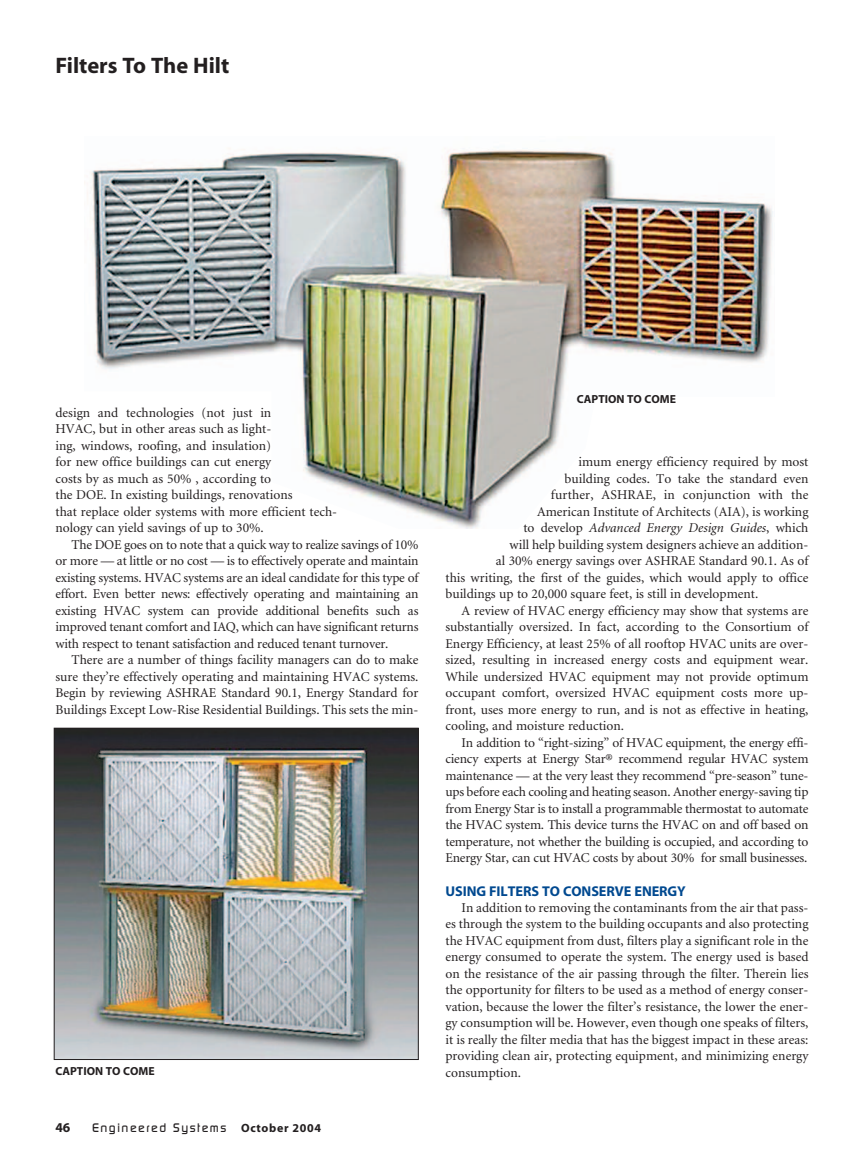
<style>
.page{position:relative;width:864px;height:1161px;background:#fff}
.page>*{position:absolute;margin:0;border:0;box-sizing:border-box;transform-origin:0 0}
.t1{font:700 22.5px "Myriad";color:#231f20}
.t2{font:700 14.25px "Myriad";letter-spacing:-.005em;color:#014990}
.t3{font:13.5px/16.5px "Minion";color:#231f20;text-align:justify}
.t4{font:italic 13.5px "Minion";color:#231f20}
.t5{font:700 13.5px "Myriad";color:#231f20}
.t6{font:500 12px "Dicot";letter-spacing:.13em;color:#231f20}
.t7{font:700 11.7px "Myriad";color:#231f20}
.s1{font-style:normal}
.s2{font-family:"Myriad";font-weight:700}
</style>
<div class="page">
<img style="left:56px;top:730px;width:360px;height:328px">
<div style="left:54px;top:728px;width:364px;height:332px;border:1px solid #231f20"></div>
<img style="left:87px;top:150px;width:686px;height:378px">
<h1 class="t1" style="left:55px;top:57px;width:175px">Filters To The Hilt</h1>
<p class="t3" style="left:56px;top:406px;width:283px;text-align:left">design and technologies (not just in<br>HVAC, but in other areas such as light-<br>ing, windows, roofing, and insulation)<br>for new office buildings can cut energy<br>costs by as much as 50% , according to<br>the DOE. In existing buildings, renovations<br>that replace older systems with more efficient tech&shy;nology can yield savings of up to 30%.</p>
<p class="t3" style="left:56px;top:538px;width:365px;text-indent:16px">The DOE goes on to note that a quick way to realize savings of 10% or more — at little or no cost — is to effectively operate and maintain existing systems. HVAC systems are an ideal candidate for this type of effort. Even better news: effectively operating and maintaining an existing HVAC system can provide additional benefits such as improved tenant comfort and IAQ, which can have significant returns with respect to tenant satisfaction and reduced tenant turnover.</p>
<p class="t3" style="left:56px;top:653px;width:365px;text-indent:16px">There are a number of things facility managers can do to make sure they’re effectively operating and maintaining HVAC systems.<br>Begin by reviewing ASHRAE Standard 90.1, Energy Standard for Buildings Except Low-Rise Residential Buildings. This sets the min-</p>
<p class="t7" style="left:577px;top:395px;width:101px">CAPTION TO COME</p>
<p class="t3" style="left:578px;top:455px;width:232px">imum energy efficiency required by most</p>
<p class="t3" style="left:565px;top:472px;width:245px">building codes. To take the standard even</p>
<p class="t3" style="left:551px;top:488px;width:259px">further, ASHRAE, in conjunction with the</p>
<p class="t3" style="left:537px;top:505px;width:273px">American Institute of Architects (AIA), is working</p>
<p class="t4" style="left:523px;top:523px;width:287px"><span class="s1">to develop</span> Advanced Energy Design Guides<span class="s1">, which</span></p>
<p class="t3" style="left:510px;top:538px;width:300px">will help building system designers achieve an addition-</p>
<p class="t3" style="left:496px;top:554px;width:314px">al 30% energy savings over ASHRAE Standard 90.1. As of</p>
<p class="t3" style="left:446px;top:571px;width:364px">this writing, the first of the guides, which would apply to office</p>
<p class="t3" style="left:446px;top:587px;width:314px">buildings up to 20,000 square feet, is still in development.</p>
<p class="t3" style="left:462px;top:604px;width:348px">A review of HVAC energy efficiency may show that systems are</p>
<p class="t3" style="left:446px;top:620px;width:365px">substantially oversized. In fact, according to the Consortium of</p>
<p class="t3" style="left:446px;top:637px;width:364px">Energy Efficiency, at least 25% of all rooftop HVAC units are over-</p>
<p class="t3" style="left:446px;top:653px;width:365px">sized, resulting in increased energy costs and equipment wear.</p>
<p class="t3" style="left:446px;top:670px;width:365px">While undersized HVAC equipment may not provide optimum</p>
<p class="t3" style="left:446px;top:686px;width:364px">occupant comfort, oversized HVAC equipment costs more up-</p>
<p class="t3" style="left:446px;top:703px;width:364px">front, uses more energy to run, and is not as effective in heating,</p>
<p class="t3" style="left:446px;top:719px;width:180px">cooling, and moisture reduction.</p>
<p class="t3" style="left:462px;top:736px;width:348px">In addition to “right-sizing” of HVAC equipment, the energy effi-</p>
<p class="t3" style="left:446px;top:752px;width:364px">ciency experts at Energy Star® recommend regular HVAC system</p>
<p class="t3" style="left:446px;top:769px;width:364px">maintenance — at the very least they recommend “pre-season” tune-</p>
<p class="t3" style="left:446px;top:785px;width:365px">ups before each cooling and heating season. Another energy-saving tip</p>
<p class="t3" style="left:446px;top:802px;width:365px">from Energy Star is to install a programmable thermostat to automate</p>
<p class="t3" style="left:446px;top:818px;width:364px">the HVAC system. This device turns the HVAC on and off based on</p>
<p class="t3" style="left:446px;top:835px;width:364px">temperature, not whether the building is occupied, and according to</p>
<p class="t3" style="left:446px;top:851px;width:363px">Energy Star, can cut HVAC costs by about 30% for small businesses.</p>
<p class="t2" style="left:445px;top:885px;width:242px">USING FILTERS TO CONSERVE ENERGY</p>
<p class="t3" style="left:445px;top:901px;width:365px;text-indent:16px">In addition to removing the contaminants from the air that pass&shy;es through the system to the building occupants and also protecting the HVAC equipment from dust, filters play a significant role in the energy consumed to operate the system. The energy used is based on the resistance of the air passing through the filter. Therein lies the opportunity for filters to be used as a method of energy conser&shy;vation, because the lower the filter’s resistance, the lower the ener&shy;gy consumption will be. However, even though one speaks of filters, it is really the filter media that has the biggest impact in these areas: providing clean air, protecting equipment, and minimizing energy</p>
<p class="t7" style="left:55px;top:1067px;width:101px">CAPTION TO COME</p>
<p class="t3" style="left:445px;top:1066px;width:77px">consumption.</p>
<p class="t5" style="left:56px;top:1122px;width:16px">46</p>
<p class="t6" style="left:92px;top:1123px;width:231px">Engineered Systems <span class="s2">October 2004</span></p>
</div>
